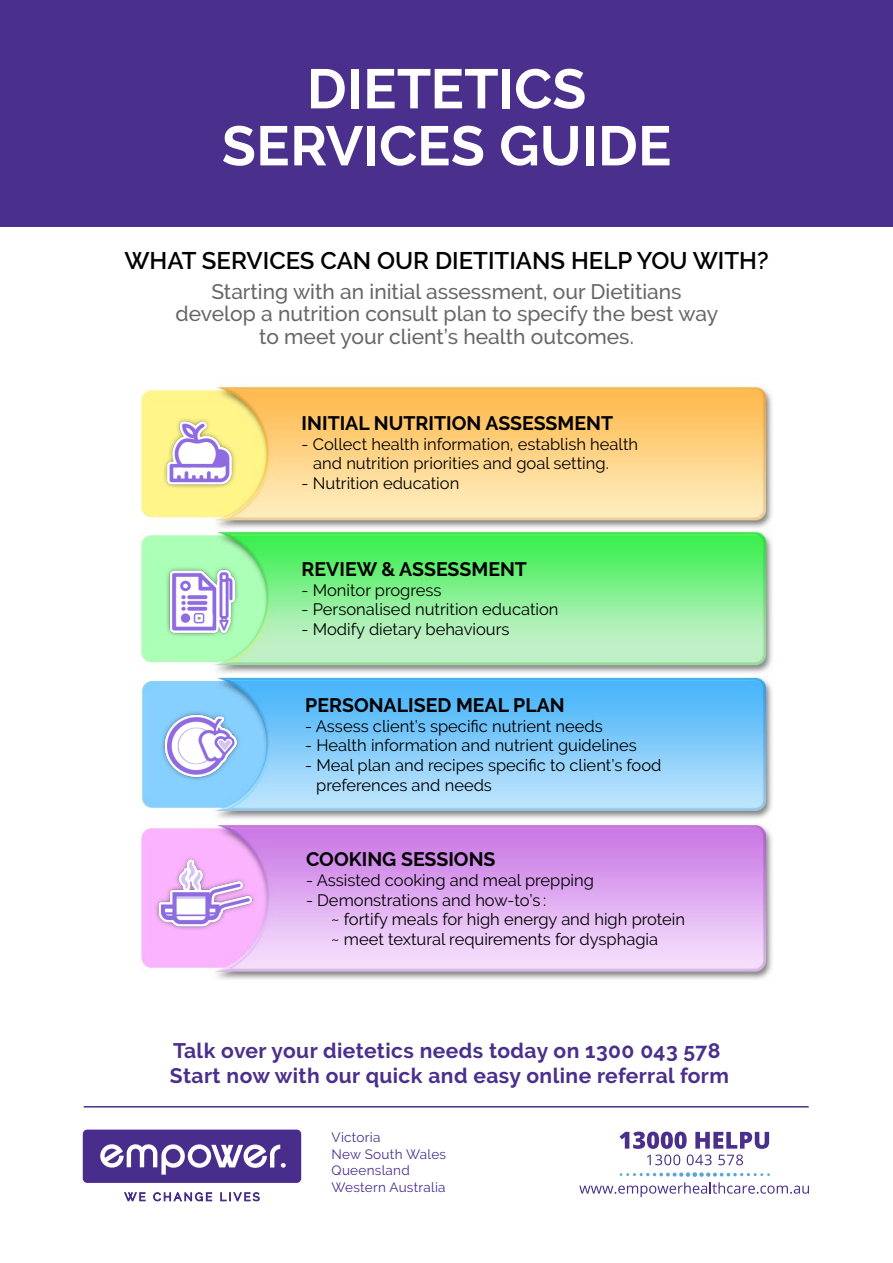
<style>
.page{position:relative;width:893px;height:1263px;background:#fff}
.page>*{position:absolute;margin:0;border:0;box-sizing:border-box;transform-origin:0 0}
.t1{font:700 55.5px/57px "Raleway";letter-spacing:.005em;color:#fff;text-align:center}
.t2{font:600 24px "Raleway";color:#000101}
.t3{font:500 21px/22.5px "Raleway";color:#666767;text-align:center}
.t4{font:700 21px/25.2px "Raleway";letter-spacing:.02em;color:#4a2f8d}
.t5{font:700 19.5px "Raleway";color:#000}
.t6{font:16.5px/19.8px "Raleway";color:#000}
.t7{font:13.5px/16.5px "Raleway";letter-spacing:.02em;color:#4a2f8d}
</style>
<div class="page">
<hr style="left:84px;top:1106px;width:725px;height:1px;background:#4a2f8d">
<svg style="left:620px;top:1131px;width:149px;height:34px"></svg>
<svg style="left:579px;top:1172px;width:230px;height:25px"></svg>
<svg style="left:83px;top:1129px;width:218px;height:54px;background:#6b54a1"></svg>
<svg style="left:124px;top:1192px;width:21px;height:9px"></svg>
<svg style="left:153px;top:1192px;width:59px;height:9px"></svg>
<svg style="left:220px;top:1192px;width:40px;height:9px"></svg>
<div style="left:0;top:0;width:893px;height:226px;background:#4a2f8d"></div>
<img style="left:140px;top:385px;width:633px;height:595px">
<img style="left:142px;top:411px;width:117px;height:531px">
<h1 class="t1" style="left:222px;top:61px;width:451px">DIETETICS<br>SERVICES GUIDE</h1>
<h2 class="t2" style="left:124px;top:246px;width:152px">WHAT SERVICES</h2>
<h2 class="t2" style="left:320px;top:246px;width:143px">CAN OUR DIETITI</h2>
<h2 class="t2" style="left:516px;top:246px;width:71px">ANS HELP</h2>
<h2 class="t2" style="left:637px;top:246px;width:73px">YOU WITH</h2>
<h2 class="t2" style="left:757px;top:246px;width:13px">?</h2>
<p class="t3" style="left:175px;top:280px;width:544px">Starting with an initial assessment, our Dietitians develop a nutrition consult plan to specify the best way to meet your client’s health outcomes.</p>
<p class="t5" style="left:302px;top:412px;width:85px">Initial Nutriti</p>
<p class="t5" style="left:452px;top:412px;width:47px">on Assess</p>
<p class="t5" style="left:558px;top:412px;width:56px">ment</p>
<p class="t6" style="left:313px;top:434px;width:326px;text-indent:-12px">- Collect health information, establish health and nutrition priorities and goal setting.</p>
<p class="t6" style="left:302px;top:473px;width:159px">- Nutrition education</p>
<p class="t5" style="left:302px;top:558px;width:227px">REVIEW &amp; ASSESSMENT</p>
<p class="t6" style="left:302px;top:580px;width:141px">- Monitor progress</p>
<p class="t6" style="left:302px;top:600px;width:258px">- Personalised nutrition education</p>
<p class="t6" style="left:302px;top:619px;width:209px">- Modify dietary behaviours</p>
<p class="t5" style="left:305px;top:694px;width:25px">Pers</p>
<p class="t5" style="left:354px;top:694px;width:66px">onalised</p>
<p class="t5" style="left:456px;top:694px;width:110px">Meal Plan</p>
<p class="t6" style="left:305px;top:716px;width:299px">- Assess client’s specific nutrient needs</p>
<p class="t6" style="left:305px;top:736px;width:333px">- Health information and nutrient guidelines</p>
<p class="t6" style="left:316px;top:755px;width:347px;text-indent:-11px">- Meal plan and recipes specific to client’s food preferences and needs</p>
<p class="t5" style="left:306px;top:848px;width:118px">Cooking Sessi</p>
<p class="t5" style="left:454px;top:848px;width:42px">ons</p>
<p class="t6" style="left:306px;top:870px;width:289px">- Assisted cooking and meal prepping</p>
<p class="t6" style="left:331px;top:890px;width:355px;text-indent:-25px">- Demonstrations and how-to’s :<br>~ fortify meals for high energy and high protein ~ meet textural requirements for dysphagia</p>
<p class="t4" style="left:170px;top:1038px;width:560px">Talk over your dietetics needs today on 1300 043 578<br>Start now with our quick and easy online referral form</p>
<p class="t7" style="left:332px;top:1129px;width:116px">Victoria<br>New South Wales<br>Queensland<br>Western Australia</p>
</div>
